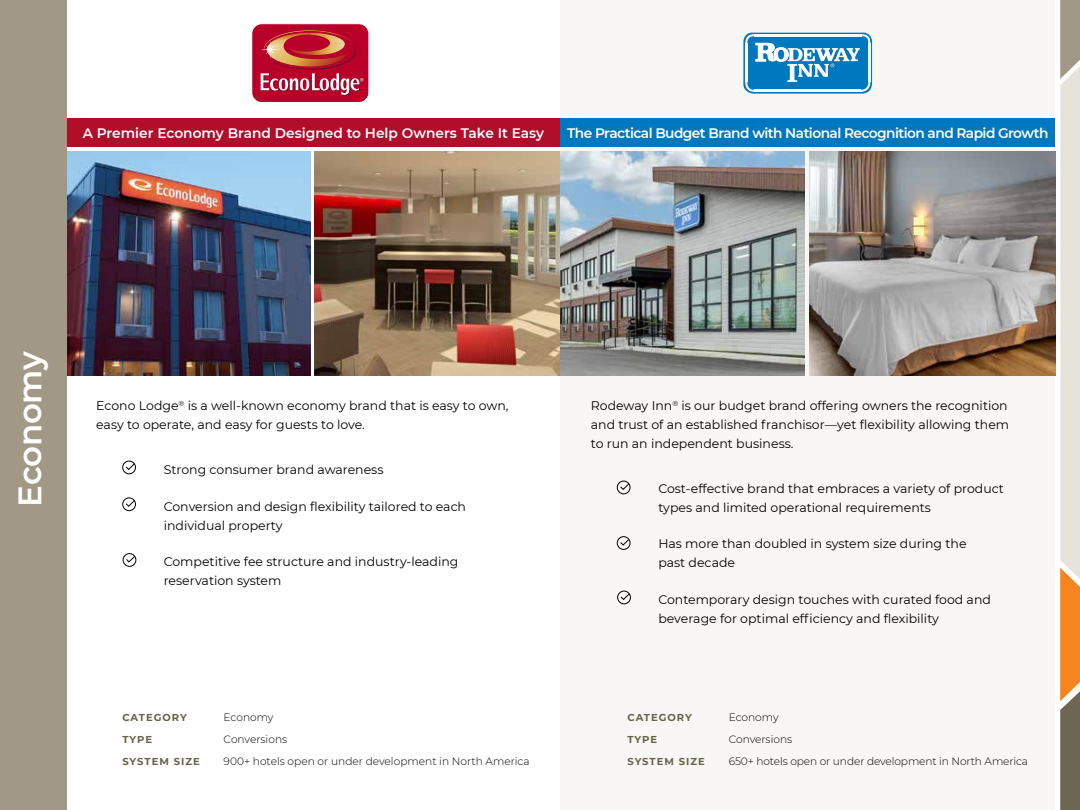
<style>
.page{position:relative;width:1080px;height:810px;background:#fff}
.page>*{position:absolute;margin:0;border:0;box-sizing:border-box;transform-origin:0 0}
.t1{font:600 32.5px "Montserrat";letter-spacing:-.01em;color:#fff}
.t2{font:600 13.75px "Montserrat";letter-spacing:-.035em;color:#fff}
.t3{font:600 13.75px "Montserrat";color:#fff}
.t4{font:12.5px/18.8px "Montserrat";color:#000}
.t5{font:300 10.62px "Montserrat";letter-spacing:-.005em;color:#000}
.t6{font:700 10px "Montserrat";letter-spacing:.095em;color:#67624b}
</style>
<div class="page">
<div style="left:561px;top:0;width:494px;height:810px;background:#f9f7f5"></div>
<svg style="left:253px;top:25px;width:114px;height:76px;background:#bf2c41"></svg>
<div style="left:251px;top:23px;width:118px;height:80px;border:1px solid #fff;border-radius:10px"></div>
<svg style="left:1060px;top:0;width:20px;height:810px;background:#d4c1aa"></svg>
<div style="left:66px;top:118px;width:495px;height:29px;background:#b10e2b"></div>
<div style="left:122px;top:461px;width:14px;height:13px;border:1px solid #000;border-radius:50%"></div>
<svg style="left:125px;top:463px;width:10px;height:7px"></svg>
<div style="left:122px;top:498px;width:14px;height:13px;border:1px solid #000;border-radius:50%"></div>
<svg style="left:125px;top:500px;width:10px;height:7px"></svg>
<div style="left:123px;top:553px;width:13px;height:14px;border:1px solid #000;border-radius:50%"></div>
<svg style="left:126px;top:556px;width:10px;height:7px"></svg>
<img style="left:315px;top:151px;width:246px;height:224px">
<img style="left:66px;top:151px;width:244px;height:224px">
<div style="left:561px;top:118px;width:494px;height:29px;background:#0078bf"></div>
<div style="left:0;top:0;width:66px;height:810px;background:#a19985"></div>
<img style="left:809px;top:151px;width:246px;height:224px">
<img style="left:561px;top:151px;width:244px;height:224px">
<div style="left:617px;top:481px;width:13px;height:13px;border:1px solid #000;border-radius:50%"></div>
<svg style="left:620px;top:483px;width:10px;height:7px"></svg>
<div style="left:617px;top:536px;width:13px;height:14px;border:1px solid #000;border-radius:50%"></div>
<svg style="left:620px;top:539px;width:10px;height:7px"></svg>
<div style="left:617px;top:591px;width:14px;height:13px;border:1px solid #000;border-radius:50%"></div>
<svg style="left:620px;top:593px;width:10px;height:7px"></svg>
<svg style="left:743px;top:33px;width:129px;height:61px"></svg>
<p class="t3" style="left:83px;top:123px;width:463px">A Premier Economy Brand Designed to Help Owners Take It Easy</p>
<p class="t2" style="left:567px;top:123px;width:483px">The Practical Budget Brand with National Recognition and Rapid Growth</p>
<h1 class="t1" style="left:7px;top:507px;width:157px;rotate:-90deg">Economy</h1>
<p class="t4" style="left:96px;top:396px;width:414px">Econo Lodge<sup>®</sup> is a well-known economy brand that is easy to own, easy to operate, and easy for guests to love.</p>
<p class="t4" style="left:164px;top:460px;width:221px">Strong consumer brand awareness</p>
<p class="t4" style="left:164px;top:497px;width:304px">Conversion and design flexibility tailored to each individual property</p>
<p class="t4" style="left:164px;top:552px;width:296px">Competitive fee structure and industry-leading reservation system</p>
<p class="t6" style="left:122px;top:710px;width:66px">CATEGORY</p>
<p class="t5" style="left:224px;top:710px;width:51px">Economy</p>
<p class="t6" style="left:122px;top:732px;width:31px">TYPE</p>
<p class="t5" style="left:224px;top:732px;width:65px">Conversions</p>
<p class="t6" style="left:122px;top:754px;width:79px">SYSTEM SIZE</p>
<p class="t5" style="left:224px;top:754px;width:308px">900+ hotels open or under development in North America</p>
<p class="t4" style="left:591px;top:396px;width:420px;text-align:justify">Rodeway Inn<sup>®</sup> is our budget brand offering owners the recognition and trust of an established franchisor—yet flexibility allowing them to run an independent business.</p>
<p class="t4" style="left:658px;top:479px;width:347px">Cost-effective brand that embraces a variety of product types and limited operational requirements</p>
<p class="t4" style="left:658px;top:534px;width:310px">Has more than doubled in system size during the past decade</p>
<p class="t4" style="left:658px;top:590px;width:334px">Contemporary design touches with curated food and beverage for optimal efficiency and flexibility</p>
<p class="t6" style="left:627px;top:710px;width:66px">CATEGORY</p>
<p class="t5" style="left:729px;top:710px;width:51px">Economy</p>
<p class="t6" style="left:627px;top:732px;width:31px">TYPE</p>
<p class="t5" style="left:729px;top:732px;width:65px">Conversions</p>
<p class="t6" style="left:627px;top:754px;width:79px">SYSTEM SIZE</p>
<p class="t5" style="left:729px;top:754px;width:301px">650+ hotels open or under development in North America</p>
</div>
